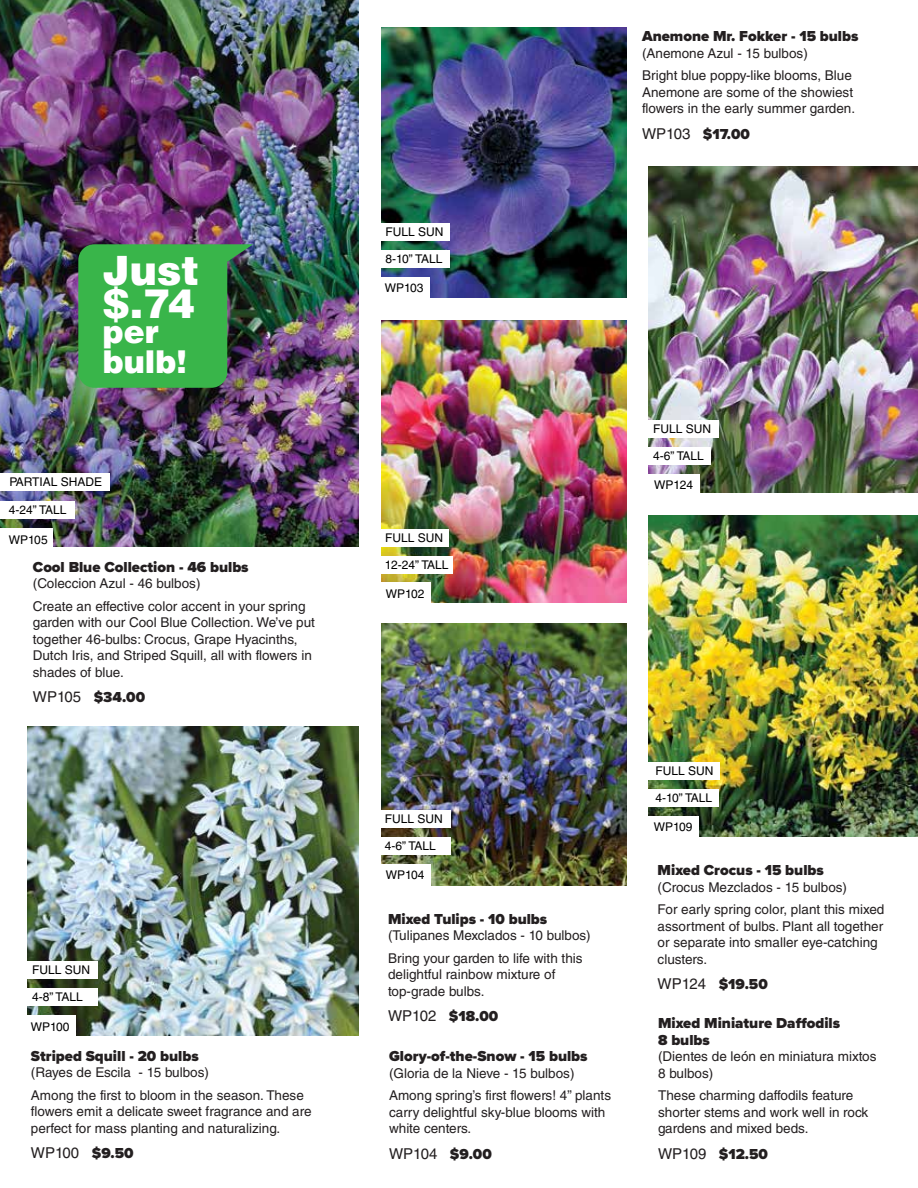
<style>
.page{position:relative;width:918px;height:1188px;background:#fff}
.page>*{position:absolute;margin:0;border:0;box-sizing:border-box;transform-origin:0 0}
.t1{font:900 40.5px/33px "Helvetica LT Pro";color:#fff}
.t2{font:900 31.5px/30px "Helvetica LT Pro";color:#fff}
.t3{font:900 15px/16.5px "Proxima Nova";color:#231f20}
.t4{font:15px "Helvetica LT Std";color:#231f20}
.t5{font:13.5px/16.5px "Helvetica LT Std";color:#231f20}
.t6{font:12px "Helvetica LT Std";color:#000}
.s1{font-family:"Helvetica LT Std";font-weight:400}
.s2{font-family:"Proxima Nova";font-weight:900}
</style>
<div class="page">
<img style="left:0;top:0;width:359px;height:546px">
<img style="left:381px;top:27px;width:245px;height:271px">
<img style="left:648px;top:166px;width:270px;height:327px">
<img style="left:382px;top:624px;width:245px;height:261px">
<img style="left:648px;top:515px;width:270px;height:321px">
<img style="left:27px;top:727px;width:332px;height:308px">
<div style="left:648px;top:816px;width:51px;height:22px;background:#fff"></div>
<div style="left:20px;top:961px;width:78px;height:18px;background:#fff"></div>
<div style="left:20px;top:988px;width:78px;height:18px;background:#fff"></div>
<div style="left:648px;top:474px;width:52px;height:22px;background:#fff"></div>
<svg style="left:78px;top:244px;width:175px;height:144px;background:#39a248"></svg>
<img style="left:381px;top:321px;width:245px;height:282px">
<div style="left:380px;top:864px;width:51px;height:22px;background:#fff"></div>
<div style="left:380px;top:582px;width:51px;height:22px;background:#fff"></div>
<div style="left:26px;top:1015px;width:50px;height:22px;background:#fff"></div>
<div style="left:646px;top:420px;width:73px;height:18px;background:#fff"></div>
<div style="left:646px;top:762px;width:74px;height:18px;background:#fff"></div>
<div style="left:372px;top:810px;width:79px;height:18px;background:#fff"></div>
<div style="left:646px;top:447px;width:64px;height:18px;background:#fff"></div>
<div style="left:646px;top:789px;width:72px;height:18px;background:#fff"></div>
<div style="left:372px;top:837px;width:79px;height:18px;background:#fff"></div>
<div style="left:0;top:501px;width:75px;height:18px;background:#fff"></div>
<div style="left:0;top:528px;width:53px;height:22px;background:#fff"></div>
<div style="left:0;top:473px;width:109px;height:18px;background:#fff"></div>
<div style="left:379px;top:277px;width:51px;height:22px;background:#fff"></div>
<div style="left:380px;top:223px;width:70px;height:18px;background:#fff"></div>
<div style="left:380px;top:250px;width:70px;height:18px;background:#fff"></div>
<div style="left:378px;top:529px;width:71px;height:18px;background:#fff"></div>
<div style="left:378px;top:556px;width:75px;height:18px;background:#fff"></div>
<h1 class="t1" style="left:103px;top:254px;width:98px">Just $.74</h1>
<h2 class="t2" style="left:103px;top:317px;width:86px">per bulb!</h2>
<p class="t6" style="left:9px;top:475px;width:94px">PARTIAL SHADE</p>
<p class="t6" style="left:9px;top:503px;width:59px">4-24” TALL</p>
<p class="t6" style="left:9px;top:533px;width:40px">WP105</p>
<p class="t3" style="left:33px;top:559px;width:217px">Cool Blue Collection - 46 bulbs</p>
<p class="t5" style="left:33px;top:572px;width:274px;line-height:22.5px">(Coleccion Azul - 46 bulbos)<br>Create an effective color accent in your spring</p>
<p class="t5" style="left:33px;top:614px;width:284px">garden with our Cool Blue Collection. We’ve put together 46-bulbs: Crocus, Grape Hyacinths, Dutch Iris, and Striped Squill, all with flowers in shades of blue.</p>
<p class="t3" style="left:33px;top:689px;width:114px"><span class="s1">WP105</span> $34.00</p>
<p class="t6" style="left:32px;top:963px;width:60px">FULL SUN</p>
<p class="t6" style="left:32px;top:990px;width:52px">4-8” TALL</p>
<p class="t6" style="left:31px;top:1020px;width:40px">WP100</p>
<p class="t3" style="left:31px;top:1047px;width:169px">Striped Squill - 20 bulbs</p>
<p class="t5" style="left:31px;top:1061px;width:274px;line-height:22.5px">(Rayes de Escila - 15 bulbos)<br>Among the first to bloom in the season. These</p>
<p class="t5" style="left:31px;top:1103px;width:282px">flowers emit a delicate sweet fragrance and are perfect for mass planting and naturalizing.</p>
<p class="t4" style="left:31px;top:1144px;width:104px">WP100 <span class="s2">$9.50</span></p>
<p class="t6" style="left:386px;top:225px;width:60px">FULL SUN</p>
<p class="t6" style="left:386px;top:252px;width:58px">8-10” TALL</p>
<p class="t6" style="left:385px;top:281px;width:40px">WP103</p>
<p class="t6" style="left:385px;top:531px;width:60px">FULL SUN</p>
<p class="t6" style="left:385px;top:558px;width:65px">12-24” TALL</p>
<p class="t6" style="left:386px;top:587px;width:40px">WP102</p>
<p class="t3" style="left:642px;top:28px;width:218px">Anemone Mr. Fokker - 15 bulbs</p>
<p class="t5" style="left:642px;top:42px;width:211px;line-height:22.5px">(Anemone Azul - 15 bulbos)<br>Bright blue poppy-like blooms, Blue</p>
<p class="t5" style="left:642px;top:84px;width:215px">Anemone are some of the showiest flowers in the early summer garden.</p>
<p class="t3" style="left:642px;top:126px;width:109px"><span class="s1">WP103</span> $17.00</p>
<p class="t6" style="left:653px;top:422px;width:60px">FULL SUN</p>
<p class="t6" style="left:653px;top:449px;width:52px">4-6” TALL</p>
<p class="t6" style="left:654px;top:478px;width:40px">WP124</p>
<p class="t6" style="left:385px;top:812px;width:60px">FULL SUN</p>
<p class="t6" style="left:385px;top:839px;width:52px">4-6” TALL</p>
<p class="t6" style="left:386px;top:868px;width:40px">WP104</p>
<p class="t3" style="left:388px;top:911px;width:161px">Mixed Tulips - 10 bulbs</p>
<p class="t5" style="left:388px;top:924px;width:204px;line-height:22.5px">(Tulipanes Mexclados - 10 bulbos)<br>Bring your garden to life with this</p>
<p class="t5" style="left:388px;top:966px;width:169px">delightful rainbow mixture of top-grade bulbs.</p>
<p class="t3" style="left:388px;top:1008px;width:112px"><span class="s1">WP102</span> $18.00</p>
<p class="t3" style="left:389px;top:1048px;width:200px">Glory-of-the-Snow - 15 bulbs</p>
<p class="t5" style="left:389px;top:1062px;width:224px;line-height:22.5px">(Gloria de la Nieve - 15 bulbos)<br>Among spring’s first flowers! 4” plants</p>
<p class="t5" style="left:389px;top:1104px;width:218px">carry delightful sky-blue blooms with white centers.</p>
<p class="t4" style="left:389px;top:1145px;width:104px">WP104 <span class="s2">$9.00</span></p>
<p class="t6" style="left:655px;top:764px;width:60px">FULL SUN</p>
<p class="t6" style="left:655px;top:791px;width:58px">4-10” TALL</p>
<p class="t6" style="left:654px;top:820px;width:40px">WP109</p>
<p class="t3" style="left:658px;top:862px;width:168px">Mixed Crocus - 15 bulbs</p>
<p class="t5" style="left:658px;top:876px;width:228px;line-height:22.5px">(Crocus Mezclados - 15 bulbos)<br>For early spring color, plant this mixed</p>
<p class="t5" style="left:658px;top:918px;width:227px">assortment of bulbs. Plant all together or separate into smaller eye-catching clusters.</p>
<p class="t3" style="left:658px;top:976px;width:112px"><span class="s1">WP124</span> $19.50</p>
<p class="t3" style="left:658px;top:1015px;width:184px">Mixed Miniature Daffodils<br>8 bulbs</p>
<p class="t5" style="left:658px;top:1048px;width:220px">(Dientes de león en miniatura mixtos<br>8 bulbos)</p>
<p class="t5" style="left:658px;top:1087px;width:212px">These charming daffodils feature shorter stems and work well in rock gardens and mixed beds.</p>
<p class="t3" style="left:658px;top:1145px;width:111px"><span class="s1">WP109</span> $12.50</p>
</div>
